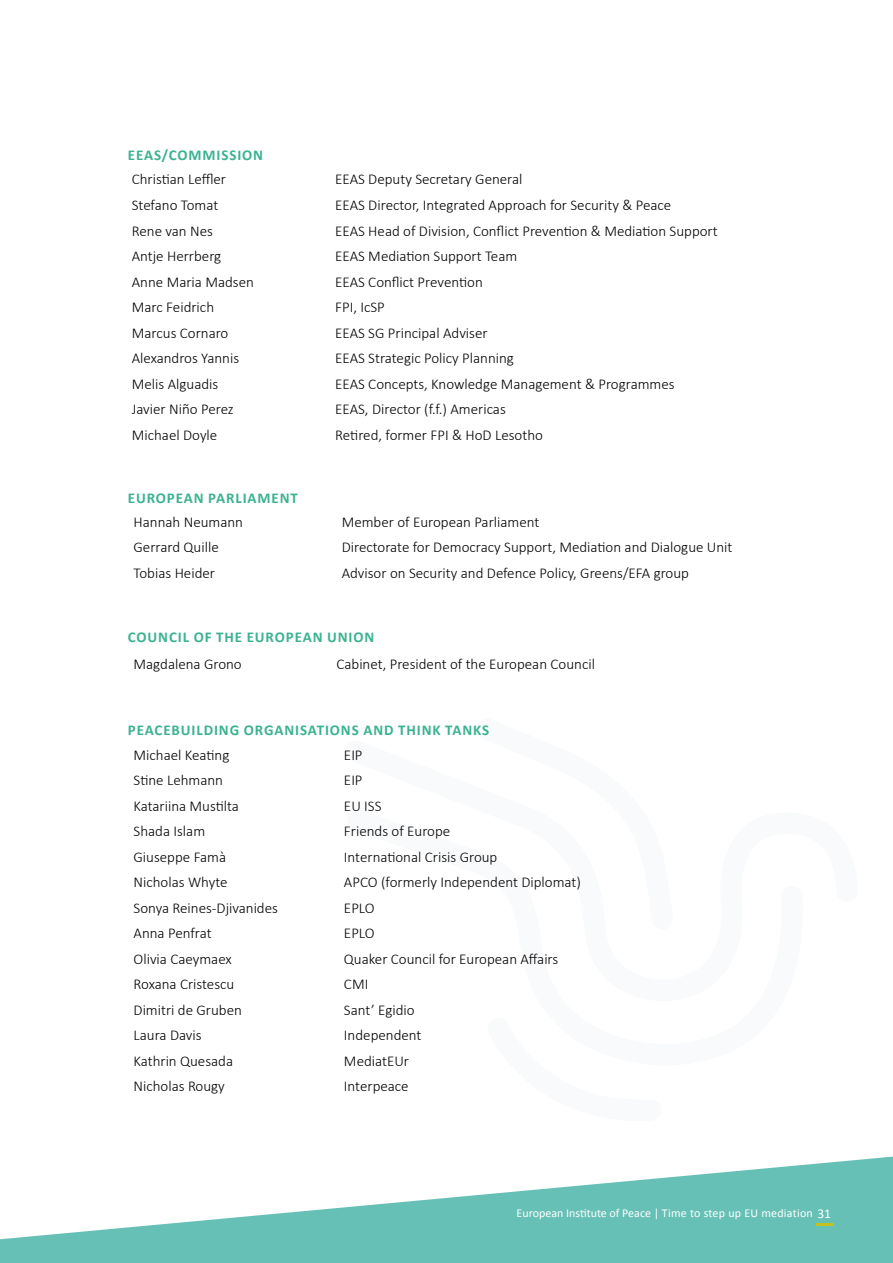
<style>
.page{position:relative;width:893px;height:1263px;background:#fff}
.page>*{position:absolute;margin:0;border:0;box-sizing:border-box;transform-origin:0 0}
.t1{font:300 15px "Calibri";color:#000}
.Heading_4{font:700 15px "Calibri";letter-spacing:.06em;color:#3bb390}
.t2{font:12px "Calibri";color:#fff}
.s1{font-size:13.5px}
</style>
<div class="page">
<svg style="left:74px;top:1156px;width:819px;height:107px;fill:#66c0b6"></svg>
<svg style="left:0;top:1232px;width:74px;height:31px;background:#78c7bf"></svg>
<svg style="left:816px;top:1224px;width:17px;height:2px"></svg>
<p class="Heading_4" style="left:128px;top:146px;width:137px">EEAS/COMMISSION</p>
<p class="t1" style="left:132px;top:170px;width:96px">Christian Leffler</p>
<p class="t1" style="left:335px;top:170px;width:189px">EEAS Deputy Secretary General</p>
<p class="t1" style="left:132px;top:196px;width:88px">Stefano Tomat</p>
<p class="t1" style="left:335px;top:196px;width:338px">EEAS Director, Integrated Approach for Security &amp; Peace</p>
<p class="t1" style="left:132px;top:221px;width:83px">Rene van Nes</p>
<p class="t1" style="left:335px;top:221px;width:384px">EEAS Head of Division, Conflict Prevention &amp; Mediation Support</p>
<p class="t1" style="left:132px;top:247px;width:91px">Antje Herrberg</p>
<p class="t1" style="left:335px;top:247px;width:184px">EEAS Mediation Support Team</p>
<p class="t1" style="left:132px;top:272px;width:124px">Anne Maria Madsen</p>
<p class="t1" style="left:335px;top:272px;width:149px">EEAS Conflict Prevention</p>
<p class="t1" style="left:132px;top:298px;width:84px">Marc Feidrich</p>
<p class="t1" style="left:335px;top:298px;width:51px">FPI, IcSP</p>
<p class="t1" style="left:132px;top:323px;width:98px">Marcus Cornaro</p>
<p class="t1" style="left:335px;top:323px;width:154px">EEAS SG Principal Adviser</p>
<p class="t1" style="left:132px;top:349px;width:109px">Alexandros Yannis</p>
<p class="t1" style="left:335px;top:349px;width:180px">EEAS Strategic Policy Planning</p>
<p class="t1" style="left:132px;top:374px;width:88px">Melis Alguadis</p>
<p class="t1" style="left:335px;top:374px;width:341px">EEAS Concepts, Knowledge Management &amp; Programmes</p>
<p class="t1" style="left:132px;top:400px;width:104px">Javier Niño Perez</p>
<p class="t1" style="left:335px;top:400px;width:172px">EEAS, Director (f.f.) Americas</p>
<p class="t1" style="left:132px;top:425px;width:87px">Michael Doyle</p>
<p class="t1" style="left:335px;top:425px;width:209px">Retired, former FPI &amp; HoD Lesotho</p>
<p class="Heading_4" style="left:128px;top:488px;width:172px">EUROPEAN PARLIAMENT</p>
<p class="t1" style="left:134px;top:513px;width:111px">Hannah Neumann</p>
<p class="t1" style="left:342px;top:513px;width:199px">Member of European Parliament</p>
<p class="t1" style="left:134px;top:538px;width:87px">Gerrard Quille</p>
<p class="t1" style="left:342px;top:538px;width:392px">Directorate for Democracy Support, Mediation and Dialogue Unit</p>
<p class="t1" style="left:134px;top:564px;width:83px">Tobias Heider</p>
<p class="t1" style="left:342px;top:564px;width:349px">Advisor on Security and Defence Policy, Greens/EFA group</p>
<p class="Heading_4" style="left:128px;top:627px;width:248px">COUNCIL OF THE EUROPEAN UNION</p>
<p class="t1" style="left:134px;top:654px;width:110px">Magdalena Grono</p>
<p class="t1" style="left:336px;top:654px;width:260px">Cabinet, President of the European Council</p>
<p class="Heading_4" style="left:128px;top:721px;width:363px">PEACEBUILDING ORGANISATIONS AND THINK TANKS</p>
<p class="t1" style="left:134px;top:745px;width:97px">Michael Keating</p>
<p class="t1" style="left:344px;top:745px;width:20px">EIP</p>
<p class="t1" style="left:134px;top:771px;width:91px">Stine Lehmann</p>
<p class="t1" style="left:344px;top:771px;width:20px">EIP</p>
<p class="t1" style="left:134px;top:796px;width:107px">Katariina Mustilta</p>
<p class="t1" style="left:344px;top:796px;width:39px">EU ISS</p>
<p class="t1" style="left:134px;top:822px;width:73px">Shada Islam</p>
<p class="t1" style="left:344px;top:822px;width:108px">Friends of Europe</p>
<p class="t1" style="left:134px;top:847px;width:94px">Giuseppe Famà</p>
<p class="t1" style="left:344px;top:847px;width:155px">International Crisis Group</p>
<p class="t1" style="left:134px;top:873px;width:96px">Nicholas Whyte</p>
<p class="t1" style="left:344px;top:873px;width:238px">APCO (formerly Independent Diplomat)</p>
<p class="t1" style="left:134px;top:898px;width:146px">Sonya Reines-Djivanides</p>
<p class="t1" style="left:344px;top:898px;width:32px">EPLO</p>
<p class="t1" style="left:134px;top:924px;width:80px">Anna Penfrat</p>
<p class="t1" style="left:344px;top:924px;width:32px">EPLO</p>
<p class="t1" style="left:134px;top:949px;width:100px">Olivia Caeymaex</p>
<p class="t1" style="left:344px;top:949px;width:216px">Quaker Council for European Affairs</p>
<p class="t1" style="left:134px;top:975px;width:102px">Roxana Cristescu</p>
<p class="t1" style="left:344px;top:975px;width:26px">CMI</p>
<p class="t1" style="left:134px;top:1000px;width:110px">Dimitri de Gruben</p>
<p class="t1" style="left:344px;top:1000px;width:72px">Sant’ Egidio</p>
<p class="t1" style="left:134px;top:1026px;width:70px">Laura Davis</p>
<p class="t1" style="left:344px;top:1026px;width:79px">Independent</p>
<p class="t1" style="left:134px;top:1051px;width:101px">Kathrin Quesada</p>
<p class="t1" style="left:344px;top:1051px;width:67px">MediatEUr</p>
<p class="t1" style="left:134px;top:1077px;width:93px">Nicholas Rougy</p>
<p class="t1" style="left:344px;top:1077px;width:66px">Interpeace</p>
<p class="t2" style="left:517px;top:1205px;width:316px">European Institute of Peace | Time to step up EU mediation <span class="s1">31</span></p>
</div>
